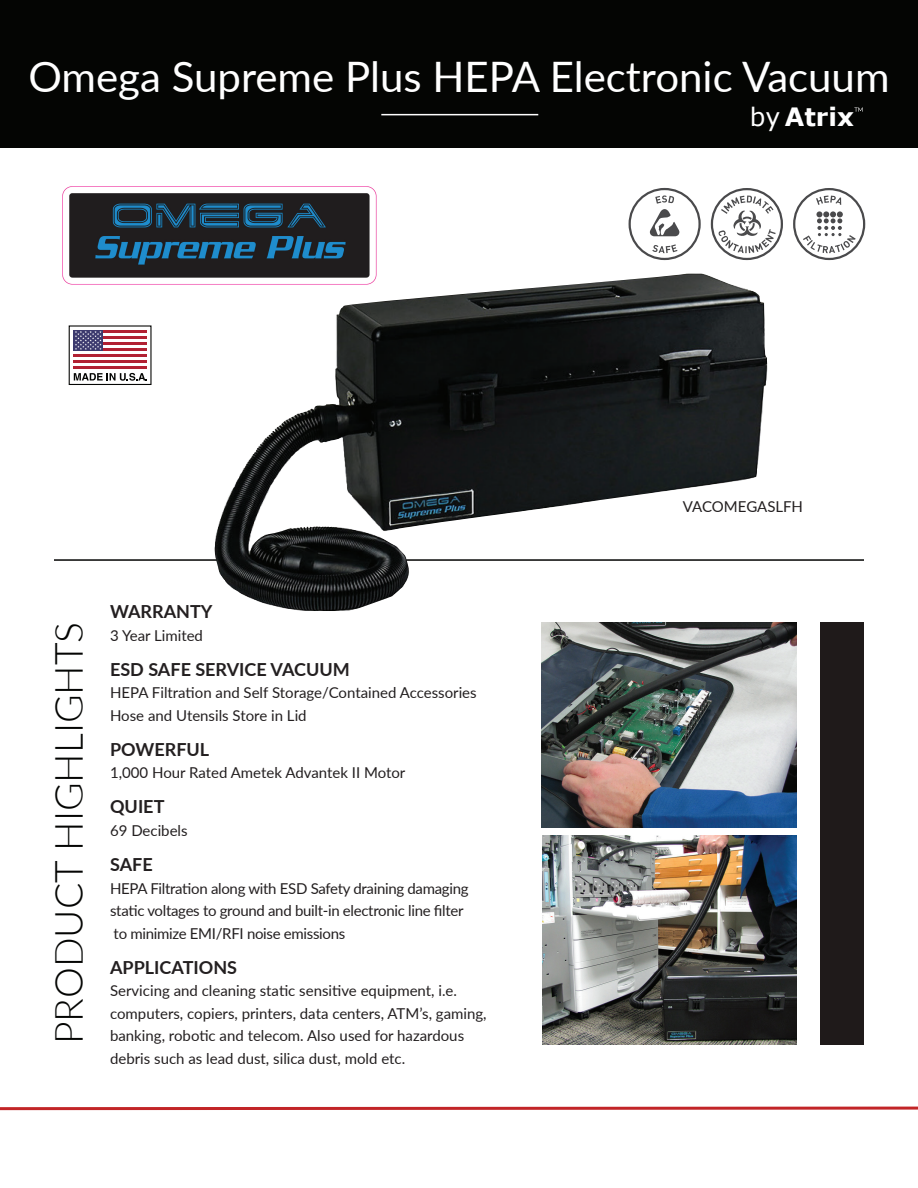
<style>
.page{position:relative;width:918px;height:1188px;background:#fff}
.page>*{position:absolute;margin:0;border:0;box-sizing:border-box;transform-origin:0 0}
.t1{font:42px "Lato";color:#fff}
.t2{font:300 39px "Lato";color:#040503}
.t3{font:700 25.2px "Verdana";color:#fff}
.t4{font:700 18px "Lato";color:#231f20}
.t5{font:15px/22.5px "Lato";color:#231f20}
.t6{font:15px/22.5px "Lato";letter-spacing:-.02em;color:#231f20}
.s1{font-weight:400}
</style>
<div class="page">
<svg style="left:793px;top:188px;width:72px;height:72px"></svg>
<svg style="left:711px;top:188px;width:72px;height:72px"></svg>
<div style="left:0;top:0;width:918px;height:148px;background:#040503"></div>
<hr style="left:381px;top:114px;width:157px;height:1px;background:#fff">
<hr style="left:54px;top:559px;width:810px;height:2px;background:#040503">
<svg style="left:854px;top:107px;width:9px;height:5px"></svg>
<img style="left:214px;top:274px;width:557px;height:337px">
<svg style="left:629px;top:188px;width:72px;height:72px"></svg>
<div style="left:69px;top:325px;width:83px;height:60px;border:1px solid #040503"></div>
<hr style="left:73px;top:330px;width:74px;height:3px;background:#b12133">
<hr style="left:73px;top:336px;width:74px;height:3px;background:#b12133">
<hr style="left:73px;top:342px;width:74px;height:3px;background:#b12133">
<hr style="left:73px;top:348px;width:74px;height:3px;background:#b12133">
<hr style="left:73px;top:354px;width:74px;height:3px;background:#b12133">
<hr style="left:73px;top:360px;width:74px;height:3px;background:#b12133">
<hr style="left:73px;top:366px;width:74px;height:3px;background:#b12133">
<div style="left:73px;top:330px;width:30px;height:21px;background:#3c3a6e"></div>
<svg style="left:75px;top:331px;width:27px;height:19px"></svg>
<svg style="left:74px;top:373px;width:73px;height:8px"></svg>
<div style="left:821px;top:622px;width:43px;height:422px;background:#1f1a1a"></div>
<svg style="left:0;top:1106px;width:918px;height:5px"></svg>
<img style="left:62px;top:186px;width:334px;height:109px">
<img style="left:542px;top:622px;width:255px;height:205px">
<img style="left:543px;top:836px;width:254px;height:208px">
<h1 class="t1" style="left:28px;top:47px;width:863px">Omega Supreme Plus HEPA Electronic Vacuum</h1>
<h3 class="t3" style="left:750px;top:99px;width:106px"><span class="s1">by</span> Atrix</h3>
<h2 class="t2" style="left:42px;top:1044px;width:424px;rotate:-90deg">PRODUCT HIGHLIGHTS</h2>
<p class="t4" style="left:110px;top:598px;width:104px">WARRANTY</p>
<p class="t5" style="left:110px;top:623px;width:94px">3 Year Limited</p>
<p class="t4" style="left:110px;top:656px;width:241px">ESD SAFE SERVICE VACUUM</p>
<p class="t5" style="left:110px;top:681px;width:368px">HEPA Filtration and Self Storage/Contained Accessories<br>Hose and Utensils Store in Lid</p>
<p class="t4" style="left:110px;top:736px;width:101px">POWERFUL</p>
<p class="t5" style="left:110px;top:761px;width:297px">1,000 Hour Rated Ametek Advantek II Motor</p>
<p class="t4" style="left:110px;top:794px;width:56px">QUIET</p>
<p class="t5" style="left:110px;top:819px;width:79px">69 Decibels</p>
<p class="t4" style="left:110px;top:851px;width:44px">SAFE</p>
<p class="t6" style="left:110px;top:876px;width:360px">HEPA Filtration along with ESD Safety draining damaging static voltages to ground and built-in electronic line filter to minimize EMI/RFI noise emissions</p>
<p class="t4" style="left:110px;top:954px;width:129px">APPLICATIONS</p>
<p class="t5" style="left:110px;top:979px;width:378px">Servicing and cleaning static sensitive equipment, i.e. computers, copiers, printers, data centers, ATM’s, gaming, banking, robotic and telecom. Also used for hazardous debris such as lead dust, silica dust, mold etc.</p>
<p class="t5" style="left:683px;top:495px;width:122px">VACOMEGASLFH</p>
</div>
